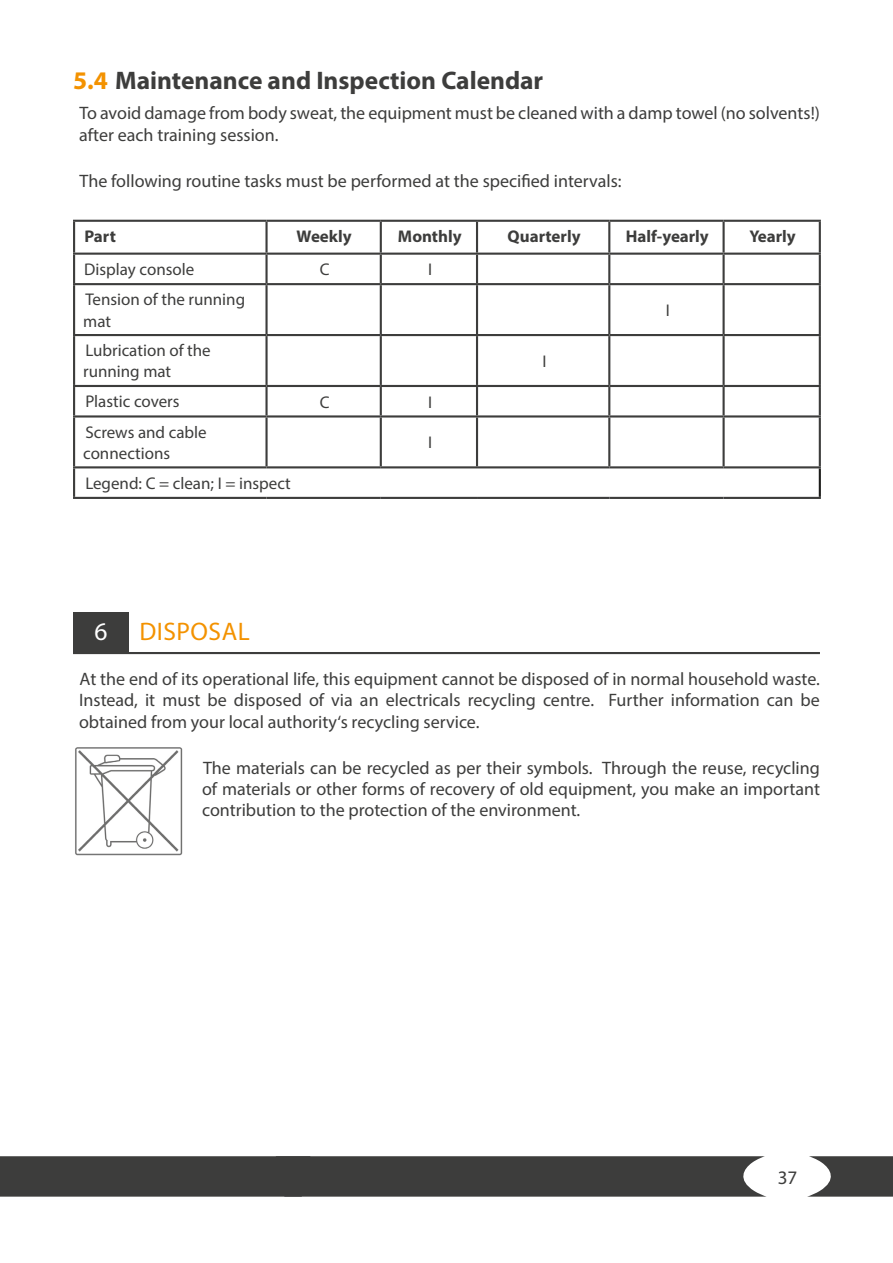
<style>
.page{position:relative;width:893px;height:1263px;background:#fff}
.page>*{position:absolute;margin:0;border:0;box-sizing:border-box;transform-origin:0 0}
.t1{font:700 25.5px "Myriad Pro";color:#3d3d3c}
.t2{font:25.5px "Myriad Pro";letter-spacing:.02em;color:#f39200}
.t3{font:25.5px "Myriad Pro";color:#fff}
.t4{font:19.2px "Myriad Pro";color:#3d3d3c}
.t5{font:18px/21.1px "Myriad Pro";color:#3d3d3c;text-align:justify}
.t6{font:16.95px/21.1px "Myriad Pro";color:#3d3d3c}
.t7{font:700 16.95px "Myriad Pro";color:#3d3d3c}
.s1{color:#f39200}
</style>
<div class="page">
<img style="left:75px;top:747px;width:108px;height:109px">
<div style="left:0;top:1156px;width:765px;height:40px;background:#3d3d3c"></div>
<svg style="left:809px;top:1156px;width:84px;height:40px"></svg>
<hr style="left:819px;top:468px;width:2px;height:29px;background:#1d1d1b">
<hr style="left:73px;top:222px;width:2px;height:31px;background:#3d3d3c">
<hr style="left:73px;top:220px;width:194px;height:2px;background:#3d3d3c">
<hr style="left:265px;top:222px;width:3px;height:31px;background:#3d3d3c">
<hr style="left:267px;top:220px;width:114px;height:2px;background:#3d3d3c">
<hr style="left:380px;top:222px;width:2px;height:31px;background:#3d3d3c">
<hr style="left:381px;top:220px;width:96px;height:2px;background:#3d3d3c">
<hr style="left:476px;top:222px;width:2px;height:31px;background:#3d3d3c">
<hr style="left:477px;top:220px;width:132px;height:2px;background:#3d3d3c">
<hr style="left:608px;top:222px;width:2px;height:31px;background:#3d3d3c">
<hr style="left:609px;top:220px;width:115px;height:2px;background:#3d3d3c">
<hr style="left:722px;top:222px;width:3px;height:31px;background:#3d3d3c">
<hr style="left:724px;top:220px;width:97px;height:2px;background:#3d3d3c">
<hr style="left:819px;top:222px;width:2px;height:31px;background:#3d3d3c">
<hr style="left:73px;top:255px;width:2px;height:28px;background:#3d3d3c">
<hr style="left:73px;top:253px;width:194px;height:2px;background:#3d3d3c">
<hr style="left:265px;top:255px;width:3px;height:28px;background:#3d3d3c">
<hr style="left:267px;top:253px;width:114px;height:2px;background:#3d3d3c">
<hr style="left:380px;top:255px;width:2px;height:28px;background:#3d3d3c">
<hr style="left:381px;top:253px;width:96px;height:2px;background:#3d3d3c">
<hr style="left:476px;top:255px;width:2px;height:28px;background:#3d3d3c">
<hr style="left:477px;top:253px;width:132px;height:2px;background:#3d3d3c">
<hr style="left:608px;top:255px;width:2px;height:28px;background:#3d3d3c">
<hr style="left:609px;top:253px;width:115px;height:2px;background:#3d3d3c">
<hr style="left:722px;top:255px;width:3px;height:28px;background:#3d3d3c">
<hr style="left:724px;top:253px;width:97px;height:2px;background:#3d3d3c">
<hr style="left:819px;top:255px;width:2px;height:28px;background:#3d3d3c">
<hr style="left:73px;top:285px;width:2px;height:49px;background:#3d3d3c">
<hr style="left:73px;top:283px;width:194px;height:2px;background:#3d3d3c">
<hr style="left:265px;top:285px;width:3px;height:49px;background:#3d3d3c">
<hr style="left:267px;top:283px;width:114px;height:2px;background:#3d3d3c">
<hr style="left:380px;top:285px;width:2px;height:49px;background:#3d3d3c">
<hr style="left:381px;top:283px;width:96px;height:2px;background:#3d3d3c">
<hr style="left:476px;top:285px;width:2px;height:49px;background:#3d3d3c">
<hr style="left:477px;top:283px;width:132px;height:2px;background:#3d3d3c">
<hr style="left:608px;top:285px;width:2px;height:49px;background:#3d3d3c">
<hr style="left:609px;top:283px;width:115px;height:2px;background:#3d3d3c">
<hr style="left:722px;top:285px;width:3px;height:49px;background:#3d3d3c">
<hr style="left:724px;top:283px;width:97px;height:2px;background:#3d3d3c">
<hr style="left:819px;top:285px;width:2px;height:49px;background:#3d3d3c">
<hr style="left:73px;top:336px;width:2px;height:49px;background:#3d3d3c">
<hr style="left:73px;top:334px;width:194px;height:2px;background:#3d3d3c">
<hr style="left:265px;top:336px;width:3px;height:49px;background:#3d3d3c">
<hr style="left:267px;top:334px;width:114px;height:2px;background:#3d3d3c">
<hr style="left:380px;top:336px;width:2px;height:49px;background:#3d3d3c">
<hr style="left:381px;top:334px;width:96px;height:2px;background:#3d3d3c">
<hr style="left:476px;top:336px;width:2px;height:49px;background:#3d3d3c">
<hr style="left:477px;top:334px;width:132px;height:2px;background:#3d3d3c">
<hr style="left:608px;top:336px;width:2px;height:49px;background:#3d3d3c">
<hr style="left:609px;top:334px;width:115px;height:2px;background:#3d3d3c">
<hr style="left:722px;top:336px;width:3px;height:49px;background:#3d3d3c">
<hr style="left:724px;top:334px;width:97px;height:2px;background:#3d3d3c">
<hr style="left:819px;top:336px;width:2px;height:49px;background:#3d3d3c">
<hr style="left:73px;top:387px;width:2px;height:28px;background:#3d3d3c">
<hr style="left:73px;top:385px;width:194px;height:2px;background:#3d3d3c">
<hr style="left:265px;top:387px;width:3px;height:28px;background:#3d3d3c">
<hr style="left:267px;top:385px;width:114px;height:2px;background:#3d3d3c">
<hr style="left:380px;top:387px;width:2px;height:28px;background:#3d3d3c">
<hr style="left:381px;top:385px;width:96px;height:2px;background:#3d3d3c">
<hr style="left:476px;top:387px;width:2px;height:28px;background:#3d3d3c">
<hr style="left:477px;top:385px;width:132px;height:2px;background:#3d3d3c">
<hr style="left:608px;top:387px;width:2px;height:28px;background:#3d3d3c">
<hr style="left:609px;top:385px;width:115px;height:2px;background:#3d3d3c">
<hr style="left:722px;top:387px;width:3px;height:28px;background:#3d3d3c">
<hr style="left:724px;top:385px;width:97px;height:2px;background:#3d3d3c">
<hr style="left:819px;top:387px;width:2px;height:28px;background:#3d3d3c">
<hr style="left:73px;top:417px;width:2px;height:49px;background:#3d3d3c">
<hr style="left:73px;top:415px;width:194px;height:2px;background:#3d3d3c">
<hr style="left:265px;top:417px;width:3px;height:49px;background:#3d3d3c">
<hr style="left:267px;top:415px;width:114px;height:2px;background:#3d3d3c">
<hr style="left:380px;top:417px;width:2px;height:49px;background:#3d3d3c">
<hr style="left:381px;top:415px;width:96px;height:2px;background:#3d3d3c">
<hr style="left:476px;top:417px;width:2px;height:49px;background:#3d3d3c">
<hr style="left:477px;top:415px;width:132px;height:2px;background:#3d3d3c">
<hr style="left:608px;top:417px;width:2px;height:49px;background:#3d3d3c">
<hr style="left:609px;top:415px;width:115px;height:2px;background:#3d3d3c">
<hr style="left:722px;top:417px;width:3px;height:49px;background:#3d3d3c">
<hr style="left:724px;top:415px;width:97px;height:2px;background:#3d3d3c">
<hr style="left:819px;top:417px;width:2px;height:49px;background:#3d3d3c">
<hr style="left:73px;top:468px;width:2px;height:29px;background:#3d3d3c">
<hr style="left:73px;top:466px;width:194px;height:2px;background:#3d3d3c">
<hr style="left:73px;top:497px;width:194px;height:2px;background:#3d3d3c">
<hr style="left:267px;top:497px;width:114px;height:2px;background:#3d3d3c">
<hr style="left:381px;top:497px;width:96px;height:2px;background:#3d3d3c">
<hr style="left:477px;top:497px;width:132px;height:2px;background:#3d3d3c">
<hr style="left:609px;top:497px;width:115px;height:2px;background:#3d3d3c">
<hr style="left:724px;top:497px;width:97px;height:2px;background:#3d3d3c">
<hr style="left:267px;top:466px;width:114px;height:2px;background:#3d3d3c">
<hr style="left:381px;top:466px;width:96px;height:2px;background:#3d3d3c">
<hr style="left:477px;top:466px;width:132px;height:2px;background:#3d3d3c">
<hr style="left:609px;top:466px;width:115px;height:2px;background:#3d3d3c">
<hr style="left:724px;top:466px;width:97px;height:2px;background:#3d3d3c">
<div style="left:73px;top:612px;width:55px;height:40px;background:#3d3d3c"></div>
<hr style="left:73px;top:652px;width:747px;height:2px;background:#3d3d3c">
<p class="t1" style="left:73px;top:64px;width:472px"><span class="s1">5.4</span> Maintenance and Inspection Calendar</p>
<p class="t5" style="left:79px;top:103px;width:742px">To avoid damage from body sweat, the equipment must be cleaned with a damp towel (no solvents!) after each training session.</p>
<p class="t5" style="left:80px;top:170px;width:544px">The following routine tasks must be performed at the specified intervals:</p>
<p class="t7" style="left:84px;top:225px;width:33px">Part</p>
<p class="t7" style="left:297px;top:225px;width:57px">Weekly</p>
<p class="t7" style="left:398px;top:225px;width:65px">Monthly</p>
<p class="t7" style="left:508px;top:225px;width:74px">Quarterly</p>
<p class="t7" style="left:626px;top:225px;width:85px">Half-yearly</p>
<p class="t7" style="left:749px;top:225px;width:48px">Yearly</p>
<p class="t6" style="left:84px;top:258px;width:112px">Display console</p>
<p class="t6" style="left:320px;top:259px;width:11px">C</p>
<p class="t6" style="left:428px;top:259px;width:6px">I</p>
<p class="t6" style="left:83px;top:289px;width:163px">Tension of the running mat</p>
<p class="t6" style="left:666px;top:299px;width:6px">I</p>
<p class="t6" style="left:83px;top:340px;width:129px">Lubrication of the running mat</p>
<p class="t6" style="left:542px;top:350px;width:6px">I</p>
<p class="t6" style="left:85px;top:391px;width:96px">Plastic covers</p>
<p class="t6" style="left:320px;top:391px;width:11px">C</p>
<p class="t6" style="left:428px;top:391px;width:6px">I</p>
<p class="t6" style="left:83px;top:421px;width:125px">Screws and cable connections</p>
<p class="t6" style="left:428px;top:432px;width:6px">I</p>
<p class="t6" style="left:85px;top:472px;width:207px">Legend: C = clean; I = inspect</p>
<p class="t3" style="left:94px;top:616px;width:15px">6</p>
<p class="t2" style="left:139px;top:616px;width:112px">DISPOSAL</p>
<p class="t5" style="left:79px;top:668px;width:742px">At the end of its operational life, this equipment cannot be disposed of in normal household waste.<br>Instead, it must be disposed of via an electricals recycling centre. Further information can be obtained from your local authority‘s recycling service.</p>
<p class="t5" style="left:202px;top:757px;width:619px">The materials can be recycled as per their symbols. Through the reuse, recycling of materials or other forms of recovery of old equipment, you make an important contribution to the protection of the environment.</p>
<p class="t4" style="left:778px;top:1166px;width:21px">37</p>
</div>
